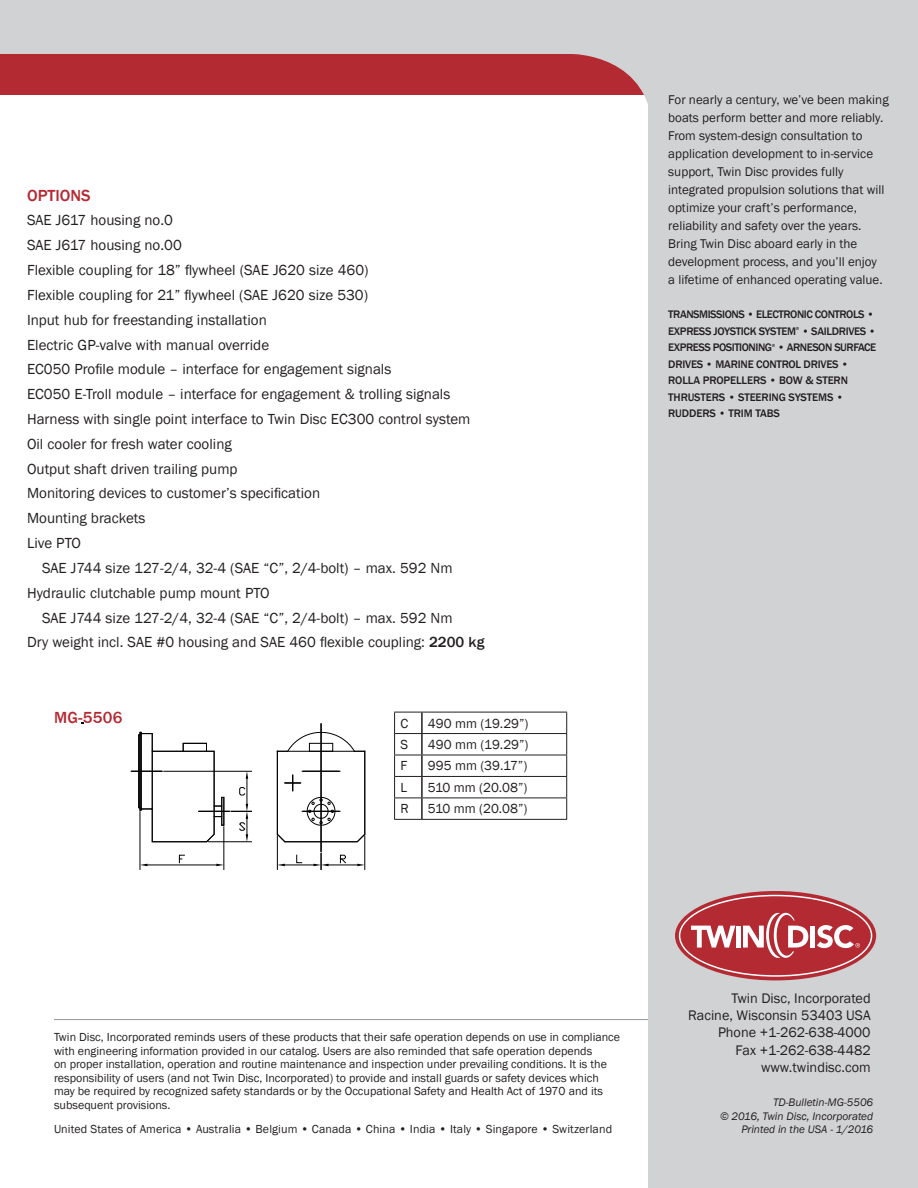
<style>
.page{position:relative;width:918px;height:1188px;background:#fff}
.page>*{position:absolute;margin:0;border:0;box-sizing:border-box;transform-origin:0 0}
.t1{font:500 16.5px "Franklin Gothic";color:#b32a33}
.Text{font:15px "Franklin Gothic";color:#231f20}
.t2{font:14.25px "Franklin Gothic";color:#231f20}
.t3{font:13.5px "Franklin Gothic";color:#231f20}
.t4{font:13.05px/18px "Franklin Gothic";color:#231f20}
.t5{font:12px/13.5px "Franklin Gothic";color:#231f20}
.t6{font:500 11.25px/16.5px "Franklin Gothic";letter-spacing:-.03em;color:#231f20}
.Textkörper{font:italic 11.25px "Franklin Gothic";color:#231f20}
.t7{font:500 11.25px/16.5px "Franklin Gothic";letter-spacing:-.01em;color:#231f20}
.t8{font:500 4.5px "Franklin Gothic";color:#231f20}
.s1{font-weight:500}
</style>
<div class="page">
<div style="left:0;top:0;width:918px;height:54px;background:#d1d2d4"></div>
<div style="left:648px;top:27px;width:270px;height:1161px;background:#d1d2d4"></div>
<div style="left:0;top:54px;width:686px;height:40px;background:#b32a33"></div>
<svg style="left:572px;top:54px;width:114px;height:50px"></svg>
<div style="left:675px;top:891px;width:201px;height:89px;background:#b32a33;border-radius:50%"></div>
<svg style="left:679px;top:895px;width:193px;height:82px"></svg>
<hr style="left:54px;top:1019px;width:594px;height:1px;background:#939598">
<hr style="left:421px;top:712px;width:2px;height:21px;background:#231f20">
<hr style="left:421px;top:734px;width:2px;height:21px;background:#231f20">
<hr style="left:421px;top:755px;width:2px;height:21px;background:#231f20">
<hr style="left:421px;top:777px;width:2px;height:21px;background:#231f20">
<hr style="left:421px;top:798px;width:2px;height:21px;background:#231f20">
<hr style="left:422px;top:712px;width:145px;height:1px;background:#231f20">
<hr style="left:422px;top:733px;width:145px;height:1px;background:#231f20">
<hr style="left:422px;top:755px;width:145px;height:1px;background:#231f20">
<hr style="left:422px;top:776px;width:145px;height:1px;background:#231f20">
<hr style="left:422px;top:798px;width:145px;height:1px;background:#231f20">
<svg style="left:566px;top:712px;width:1px;height:107px"></svg>
<svg style="left:394px;top:712px;width:28px;height:108px"></svg>
<hr style="left:422px;top:819px;width:145px;height:1px;background:#231f20">
<hr style="left:140px;top:812px;width:1px;height:57px;background:#000">
<hr style="left:224px;top:827px;width:1px;height:42px;background:#000">
<hr style="left:147px;top:865px;width:69px;height:1px;background:#000">
<svg style="left:140px;top:864px;width:7px;height:2px"></svg>
<svg style="left:216px;top:864px;width:8px;height:2px"></svg>
<svg style="left:179px;top:854px;width:6px;height:9px"></svg>
<svg style="left:131px;top:732px;width:120px;height:111px"></svg>
<svg style="left:277px;top:724px;width:89px;height:145px"></svg>
<p class="t1" style="left:27px;top:185px;width:65px">OPTIONS</p>
<p class="Text" style="left:27px;top:211px;width:147px">SAE J617 housing no.0</p>
<p class="Text" style="left:27px;top:236px;width:156px">SAE J617 housing no.00</p>
<p class="Text" style="left:27px;top:261px;width:343px">Flexible coupling for 18” flywheel (SAE J620 size 460)</p>
<p class="Text" style="left:27px;top:286px;width:343px">Flexible coupling for 21” flywheel (SAE J620 size 530)</p>
<p class="Text" style="left:27px;top:310px;width:241px">Input hub for freestanding installation</p>
<p class="Text" style="left:27px;top:335px;width:244px">Electric GP-valve with manual override</p>
<p class="Text" style="left:27px;top:360px;width:366px">EC050 Profile module – interface for engagement signals</p>
<p class="Text" style="left:27px;top:385px;width:425px">EC050 E-Troll module – interface for engagement &amp; trolling signals</p>
<p class="Text" style="left:27px;top:410px;width:445px">Harness with single point interface to Twin Disc EC300 control system</p>
<p class="Text" style="left:27px;top:434px;width:206px">Oil cooler for fresh water cooling</p>
<p class="Text" style="left:27px;top:459px;width:212px">Output shaft driven trailing pump</p>
<p class="Text" style="left:27px;top:484px;width:295px">Monitoring devices to customer’s specification</p>
<p class="Text" style="left:27px;top:509px;width:120px">Mounting brackets</p>
<p class="Text" style="left:27px;top:534px;width:55px">Live PTO</p>
<p class="Text" style="left:42px;top:559px;width:412px">SAE J744 size 127-2/4, 32-4 (SAE “C”, 2/4-bolt) – max. 592 Nm</p>
<p class="Text" style="left:27px;top:583px;width:244px">Hydraulic clutchable pump mount PTO</p>
<p class="Text" style="left:42px;top:608px;width:412px">SAE J744 size 127-2/4, 32-4 (SAE “C”, 2/4-bolt) – max. 592 Nm</p>
<p class="Text" style="left:27px;top:633px;width:459px">Dry weight incl. SAE #0 housing and SAE 460 flexible coupling: <span class="s1">2200 kg</span></p>
<p class="t1" style="left:54px;top:708px;width:70px">MG-5506</p>
<p class="t3" style="left:401px;top:715px;width:9px">C</p>
<p class="t3" style="left:428px;top:715px;width:102px">490 mm (19.29”)</p>
<p class="t3" style="left:401px;top:736px;width:9px">S</p>
<p class="t3" style="left:428px;top:736px;width:102px">490 mm (19.29”)</p>
<p class="t3" style="left:401px;top:758px;width:8px">F</p>
<p class="t3" style="left:428px;top:758px;width:101px">995 mm (39.17”)</p>
<p class="t3" style="left:401px;top:779px;width:8px">L</p>
<p class="t3" style="left:428px;top:779px;width:101px">510 mm (20.08”)</p>
<p class="t3" style="left:401px;top:800px;width:10px">R</p>
<p class="t3" style="left:428px;top:800px;width:101px">510 mm (20.08”)</p>
<p class="t4" style="left:668px;top:91px;width:222px">For nearly a century, we’ve been making boats perform better and more reliably.<br>From system-design consultation to application development to in-service support, Twin Disc provides fully integrated propulsion solutions that will optimize your craft’s performance, reliability and safety over the years.<br>Bring Twin Disc aboard early in the development process, and you’ll enjoy<br>a lifetime of enhanced operating value.</p>
<p class="t6" style="left:668px;top:306px;width:208px">TRANSMISSIONS • ELECTRONIC CONTROLS •<br>EXPRESS JOYSTICK SYSTEM</p>
<p class="t8" style="left:796px;top:326px;width:5px">®</p>
<p class="t6" style="left:802px;top:323px;width:76px">• SAILDRIVES •</p>
<p class="t6" style="left:668px;top:339px;width:210px;text-indent:109px">• ARNESON SURFACE<br>DRIVES • MARINE CONTROL DRIVES •</p>
<p class="t7" style="left:668px;top:372px;width:181px">ROLLA PROPELLERS • BOW &amp; STERN<br>THRUSTERS • STEERING SYSTEMS •<br>RUDDERS • TRIM TABS</p>
<p class="t6" style="left:668px;top:339px;width:105px">EXPRESS POSITIONING</p>
<p class="t8" style="left:772px;top:342px;width:5px">®</p>
<p class="t5" style="left:54px;top:1031px;width:568px">Twin Disc, Incorporated reminds users of these products that their safe operation depends on use in compliance with engineering information provided in our catalog. Users are also reminded that safe operation depends<br>on proper installation, operation and routine maintenance and inspection under prevailing conditions. It is the responsibility of users (and not Twin Disc, Incorporated) to provide and install guards or safety devices which may be required by recognized safety standards or by the Occupational Safety and Health Act of 1970 and its subsequent provisions.</p>
<p class="t2" style="left:732px;top:990px;width:141px">Twin Disc, Incorporated</p>
<p class="t2" style="left:688px;top:1007px;width:184px">Racine, Wisconsin 53403 USA</p>
<p class="t2" style="left:718px;top:1024px;width:154px">Phone +1-262-638-4000</p>
<p class="t2" style="left:736px;top:1041px;width:137px">Fax +1-262-638-4482</p>
<p class="t2" style="left:761px;top:1058px;width:111px">www.twindisc.com</p>
<p class="Textkörper" style="left:773px;top:1096px;width:102px">TD-Bulletin-MG-5506</p>
<p class="Textkörper" style="left:720px;top:1109px;width:155px">© 2016, Twin Disc, Incorporated</p>
<p class="t5" style="left:54px;top:1123px;width:560px">United States of America • Australia • Belgium • Canada • China • India • Italy • Singapore • Switzerland</p>
<p class="Textkörper" style="left:741px;top:1123px;width:133px">Printed in the USA - 1/2016</p>
</div>
